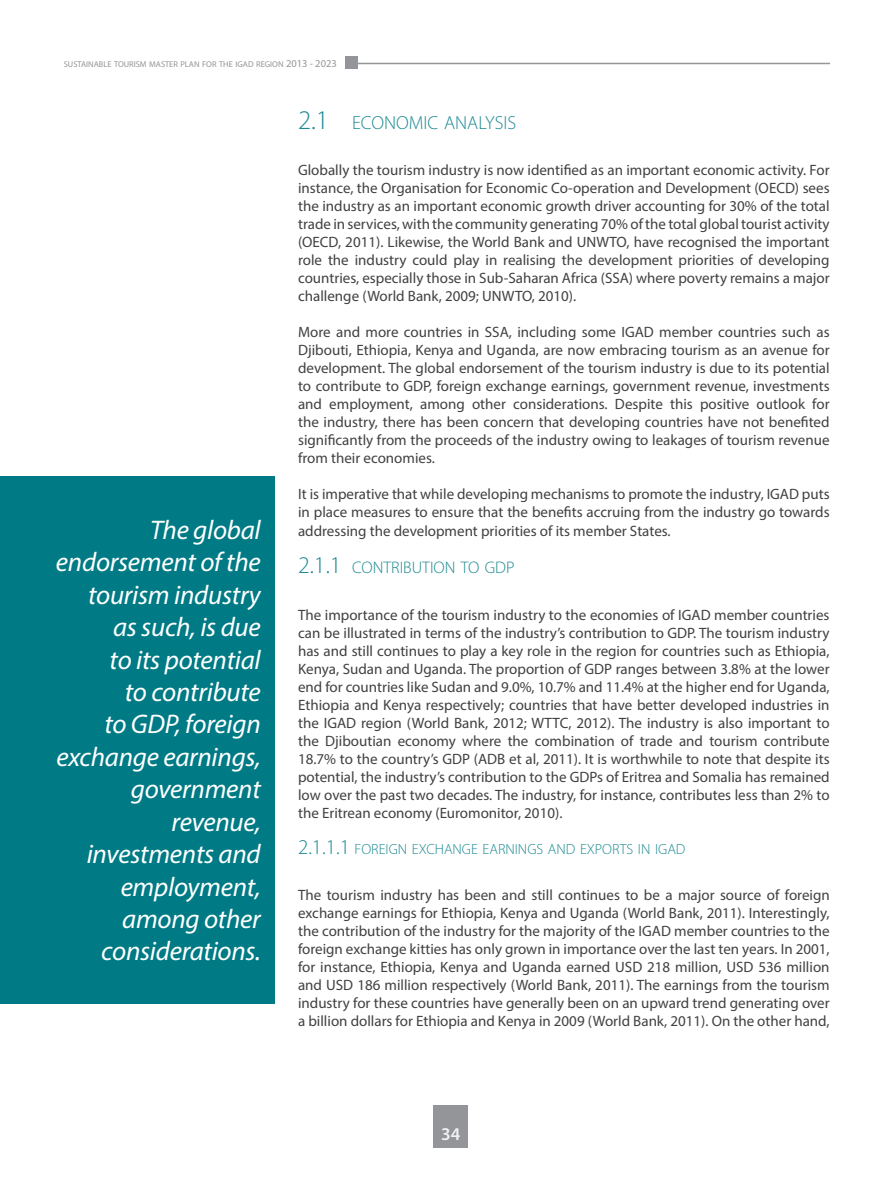
<style>
.page{position:relative;width:893px;height:1191px;background:#fff}
.page>*{position:absolute;margin:0;border:0;box-sizing:border-box;transform-origin:0 0}
.t1{font:italic 27px/32.4px "Myriad Pro";letter-spacing:-.01em;color:#fff;text-align:right}
.t2{font:300 18.9px "Myriad Pro";color:#1a8991}
.t3{font:600 18px "Myriad Pro";color:#f1f1f2}
.t4{font:300 16.8px "Myriad Pro";color:#1a8991}
.t5{font:15px/18px "Myriad Pro";color:#414042;text-align:justify}
.t6{font:300 14.7px "Myriad Pro";color:#1a8991}
.t7{font:8.4px "Myriad Pro";color:#939598}
.s1{font-size:10.5px}
.s2{font-size:27px}
.s3{font-size:24px}
.s4{font-size:21px}
</style>
<div class="page">
<hr style="left:351px;top:63px;width:479px;height:1px;background:#939598">
<div style="left:345px;top:56px;width:12px;height:13px;background:#939598"></div>
<div style="left:434px;top:1104px;width:34px;height:43px;background:#939598"></div>
<div style="left:0;top:476px;width:275px;height:527px;background:#007b85"></div>
<p class="t7" style="left:64px;top:59px;width:275px">SUSTAINABLE TOURISM MASTER PLAN FOR THE IGAD REGION <span class="s1">2013 - 2023</span></p>
<h1 class="t1" style="left:56px;top:513px;width:206px">The global endorsement of the tourism industry<br>as such, is due<br>to its potential<br>to contribute<br>to GDP, foreign exchange earnings, government revenue, investments and employment, among other considerations.</h1>
<p class="t2" style="left:298px;top:111px;width:220px"><span class="s2">2.1</span> ECONOMIC ANALYSIS</p>
<p class="t5" style="left:298px;top:161px;width:533px">Globally the tourism industry is now identified as an important economic activity. For instance, the Organisation for Economic Co-operation and Development (OECD) sees the industry as an important economic growth driver accounting for 30% of the total trade in services, with the community generating 70% of the total global tourist activity (OECD, 2011). Likewise, the World Bank and UNWTO, have recognised the important role the industry could play in realising the development priorities of developing countries, especially those in Sub-Saharan Africa (SSA) where poverty remains a major challenge (World Bank, 2009; UNWTO, 2010).</p>
<p class="t5" style="left:298px;top:323px;width:533px">More and more countries in SSA, including some IGAD member countries such as Djibouti, Ethiopia, Kenya and Uganda, are now embracing tourism as an avenue for development. The global endorsement of the tourism industry is due to its potential to contribute to GDP, foreign exchange earnings, government revenue, investments and employment, among other considerations. Despite this positive outlook for the industry, there has been concern that developing countries have not benefited significantly from the proceeds of the industry owing to leakages of tourism revenue from their economies.</p>
<p class="t5" style="left:298px;top:485px;width:533px">It is imperative that while developing mechanisms to promote the industry, IGAD puts in place measures to ensure that the benefits accruing from the industry go towards addressing the development priorities of its member States.</p>
<p class="t4" style="left:298px;top:557px;width:218px"><span class="s3">2.1.1</span> CONTRIBUTION TO GDP</p>
<p class="t5" style="left:298px;top:605px;width:533px">The importance of the tourism industry to the economies of IGAD member countries can be illustrated in terms of the industry’s contribution to GDP. The tourism industry has and still continues to play a key role in the region for countries such as Ethiopia, Kenya, Sudan and Uganda. The proportion of GDP ranges between 3.8% at the lower end for countries like Sudan and 9.0%, 10.7% and 11.4% at the higher end for Uganda, Ethiopia and Kenya respectively; countries that have better developed industries in the IGAD region (World Bank, 2012; WTTC, 2012). The industry is also important to the Djiboutian economy where the combination of trade and tourism contribute 18.7% to the country’s GDP (ADB et al, 2011). It is worthwhile to note that despite its potential, the industry’s contribution to the GDPs of Eritrea and Somalia has remained low over the past two decades. The industry, for instance, contributes less than 2% to the Eritrean economy (Euromonitor, 2010).</p>
<p class="t6" style="left:298px;top:840px;width:389px"><span class="s4">2.1.1.1</span> FOREIGN EXCHANGE EARNINGS AND EXPORTS IN IGAD</p>
<p class="t5" style="left:298px;top:886px;width:533px">The tourism industry has been and still continues to be a major source of foreign exchange earnings for Ethiopia, Kenya and Uganda (World Bank, 2011). Interestingly, the contribution of the industry for the majority of the IGAD member countries to the foreign exchange kitties has only grown in importance over the last ten years. In 2001, for instance, Ethiopia, Kenya and Uganda earned USD 218 million, USD 536 million and USD 186 million respectively (World Bank, 2011). The earnings from the tourism industry for these countries have generally been on an upward trend generating over a billion dollars for Ethiopia and Kenya in 2009 (World Bank, 2011). On the other hand,</p>
<p class="t3" style="left:441px;top:1122px;width:21px">34</p>
</div>
